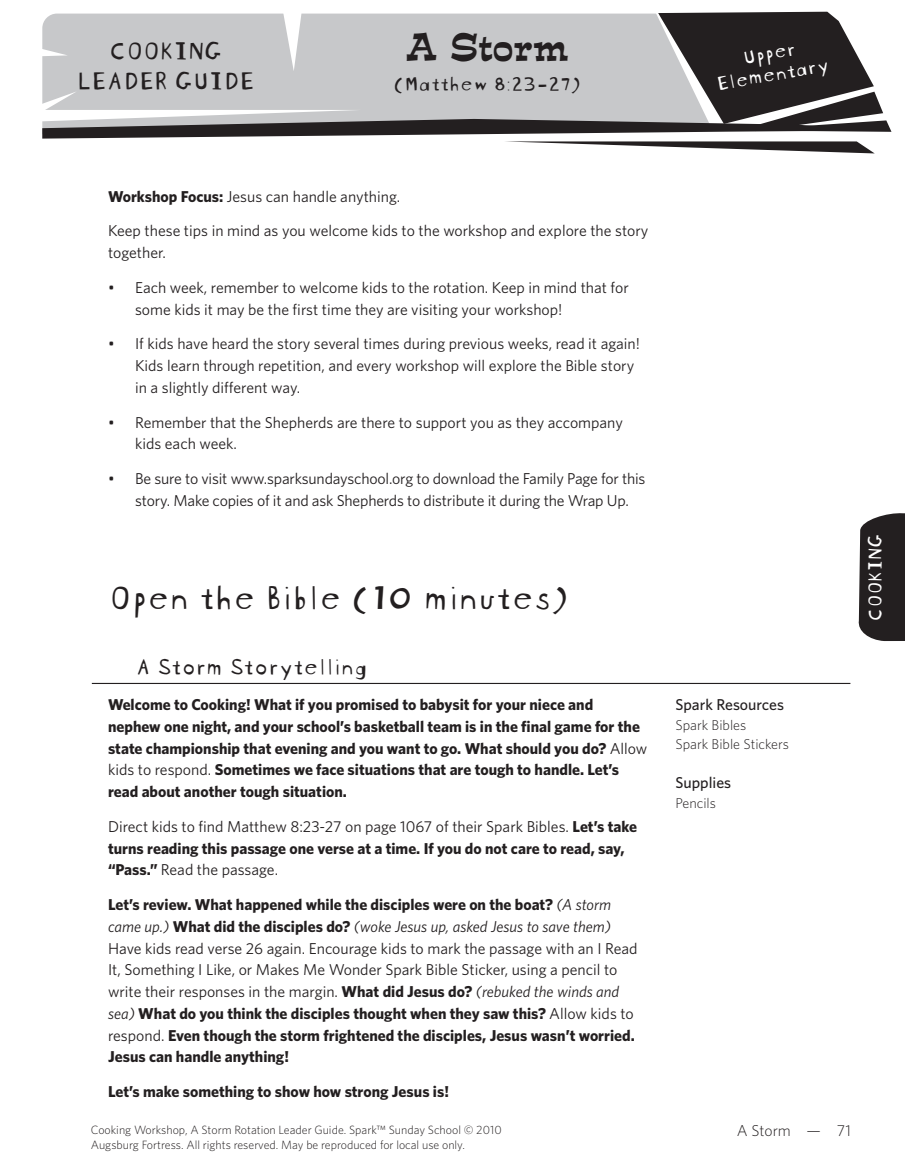
<style>
.page{position:relative;width:905px;height:1175px;background:#fff}
.page>*{position:absolute;margin:0;border:0;box-sizing:border-box;transform-origin:0 0}
._1h1{font:36px "Blockhead Unplugged";color:#231f20}
.t1{font:36px "Estro Font";color:#231f20}
.A_head{font:27px/30px "Blockhead Unplugged";color:#231f20;text-align:center}
._2h2{font:24px "Blockhead Unplugged";color:#231f20}
.A_head-2{font:21px/21px "Blockhead Unplugged";color:#fff;text-align:center}
.t2{font:21px "Blockhead Unplugged";color:#231f20}
.Body{font:700 15.75px/21.8px "Whitney";color:#231f20}
._6BL{font:15.75px/21.8px "Whitney";color:#231f20}
.Body-2{font:15.75px/21.8px "Whitney";color:#231f20}
._4Sidebar_head{font:500 15.75px "Whitney";color:#231f20}
.t3{font:300 15.75px "Whitney";color:#231f20}
._5Sidebar_text{font:300 14.25px "Whitney";color:#231f20}
.t4{font:300 12px/15px "Whitney";color:#231f20}
.s1{font-weight:700}
.s2{font-weight:400}
.s3{font-weight:400;font-style:italic}
</style>
<div class="page">
<svg style="left:42px;top:11px;width:849px;height:142px"></svg>
<svg style="left:858px;top:513px;width:46px;height:128px;background:#353132"></svg>
<hr style="left:92px;top:683px;width:758px;height:1px;background:#231f20">
<p class="A_head" style="left:76px;top:33px;width:179px">COOKING<br>LEADER GUIDE</p>
<h1 class="t1" style="left:405px;top:21px;width:164px">A Storm</h1>
<h3 class="t2" style="left:393px;top:67px;width:189px">(Matthew 8:23-27)</h3>
<p class="A_head-2" style="left:710px;top:50px;width:115px;rotate:-10deg">Upper<br>Elementary</p>
<p class="Body-2" style="left:108px;top:185px;width:294px"><span class="s1">Workshop Focus:</span> Jesus can handle anything.</p>
<p class="Body-2" style="left:108px;top:220px;width:542px">Keep these tips in mind as you welcome kids to the workshop and explore the story together.</p>
<p class="_6BL" style="left:135px;top:276px;width:495px;text-indent:-27px">• Each week, remember to welcome kids to the rotation. Keep in mind that for some kids it may be the first time they are visiting your workshop!</p>
<p class="_6BL" style="left:135px;top:332px;width:506px;text-indent:-27px">• If kids have heard the story several times during previous weeks, read it again!<br>Kids learn through repetition, and every workshop will explore the Bible story in a slightly different way.</p>
<p class="_6BL" style="left:135px;top:411px;width:489px;text-indent:-27px">• Remember that the Shepherds are there to support you as they accompany kids each week.</p>
<p class="_6BL" style="left:135px;top:467px;width:512px;text-indent:-27px">• Be sure to visit www.sparksundayschool.org to download the Family Page for this story. Make copies of it and ask Shepherds to distribute it during the Wrap Up.</p>
<p class="_1h1" style="left:108px;top:568px;width:462px">Open the Bible (10 minutes)</p>
<p class="_2h2" style="left:135px;top:646px;width:233px">A Storm Storytelling</p>
<p class="Body" style="left:108px;top:693px;width:541px">Welcome to Cooking! What if you promised to babysit for your niece and nephew one night, and your school’s basketball team is in the final game for the state championship that evening and you want to go. What should you do? <span class="s2">Allow kids to respond.</span> Sometimes we face situations that are tough to handle. Let’s read about another tough situation.</p>
<p class="Body" style="left:108px;top:815px;width:530px"><span class="s2">Direct kids to find Matthew 8:23-27 on page 1067 of their Spark Bibles.</span> Let’s take turns reading this passage one verse at a time. If you do not care to read, say, “Pass.” <span class="s2">Read the passage.</span></p>
<p class="Body" style="left:108px;top:893px;width:531px">Let’s review. What happened while the disciples were on the boat? <span class="s3">(A storm came up.)</span> What did the disciples do? <span class="s3">(woke Jesus up, asked Jesus to save them)<br></span><span class="s2">Have kids read verse 26 again. Encourage kids to mark the passage with an I Read It, Something I Like, or Makes Me Wonder Spark Bible Sticker, using a pencil to write their responses in the margin.</span> What did Jesus do? <span class="s3">(rebuked the winds and sea)</span> What do you think the disciples thought when they saw this? <span class="s2">Allow kids to respond.</span> Even though the storm frightened the disciples, Jesus wasn’t worried.<br>Jesus can handle anything!</p>
<p class="Body" style="left:108px;top:1080px;width:342px">Let’s make something to show how strong Jesus is!</p>
<p class="_4Sidebar_head" style="left:675px;top:694px;width:110px">Spark Resources</p>
<p class="_5Sidebar_text" style="left:675px;top:715px;width:72px">Spark Bibles</p>
<p class="_5Sidebar_text" style="left:675px;top:735px;width:115px">Spark Bible Stickers</p>
<p class="_4Sidebar_head" style="left:675px;top:772px;width:57px">Supplies</p>
<p class="_5Sidebar_text" style="left:675px;top:793px;width:42px">Pencils</p>
<p class="t4" style="left:91px;top:1122px;width:412px">Cooking Workshop, A Storm Rotation Leader Guide. Spark™ Sunday School © 2010<br>Augsburg Fortress. All rights reserved. May be reproduced for local use only.</p>
<p class="t3" style="left:736px;top:1119px;width:116px">A Storm — 71</p>
<h3 class="A_head-2" style="left:861px;top:621px;width:89px;rotate:-90deg">COOKING</h3>
</div>
